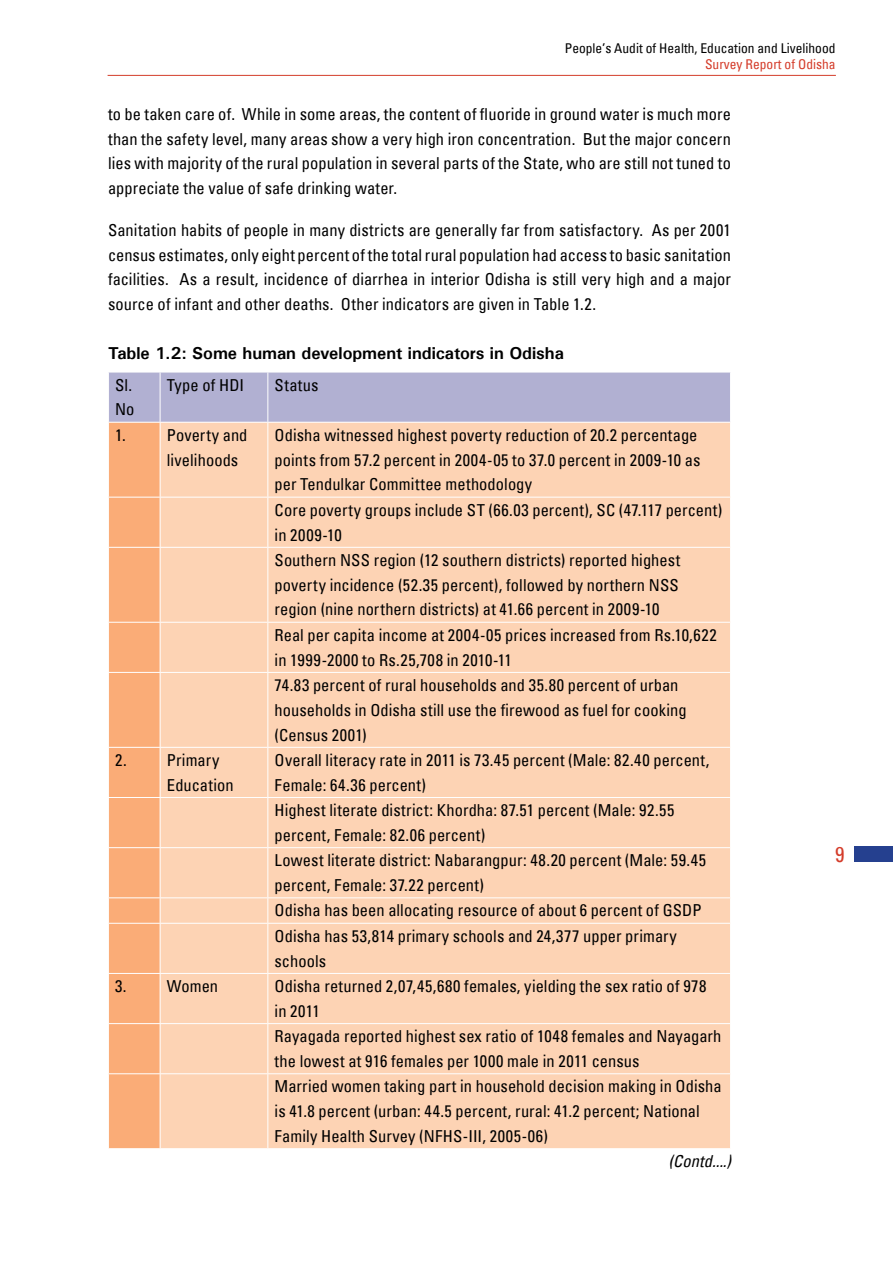
<style>
.page{position:relative;width:893px;height:1263px;background:#fff}
.page>*{position:absolute;margin:0;border:0;box-sizing:border-box;transform-origin:0 0}
.t1{font:condensed 21px "Univers";color:#d43c2a}
.t2{font:700 17.25px "Univers";letter-spacing:-.005em;color:#000}
.t3{font:condensed 16.5px/24.9px "Univers";letter-spacing:.005em;color:#000}
.t4{font:italic condensed 16.5px "Univers";letter-spacing:.005em;color:#000}
.t5{font:condensed 13.5px "Univers";color:#000}
.t6{font:condensed 13.5px "Univers";color:#d43c2a}
</style>
<div class="page">
<hr style="left:108px;top:75px;width:728px;height:1px;background:#d43c2a">
<div style="left:854px;top:846px;width:39px;height:16px;background:#25408f"></div>
<svg style="left:108px;top:372px;width:623px;height:776px;background:#f7ceb2"></svg>
<hr style="left:108px;top:923px;width:52px;height:1px;background:#fff">
<hr style="left:108px;top:924px;width:1px;height:49px;background:#fff">
<hr style="left:160px;top:923px;width:108px;height:1px;background:#fff">
<hr style="left:160px;top:924px;width:1px;height:49px;background:#fff">
<hr style="left:268px;top:923px;width:463px;height:1px;background:#fff">
<hr style="left:267px;top:924px;width:1px;height:49px;background:#fff">
<hr style="left:730px;top:924px;width:1px;height:49px;background:#fff">
<hr style="left:108px;top:973px;width:52px;height:1px;background:#fff">
<hr style="left:108px;top:974px;width:1px;height:49px;background:#fff">
<hr style="left:160px;top:973px;width:108px;height:1px;background:#fff">
<hr style="left:160px;top:974px;width:1px;height:49px;background:#fff">
<hr style="left:268px;top:973px;width:463px;height:1px;background:#fff">
<hr style="left:267px;top:974px;width:1px;height:49px;background:#fff">
<hr style="left:730px;top:974px;width:1px;height:49px;background:#fff">
<hr style="left:108px;top:1023px;width:52px;height:1px;background:#fff">
<hr style="left:108px;top:1024px;width:1px;height:49px;background:#fff">
<hr style="left:160px;top:1023px;width:108px;height:1px;background:#fff">
<hr style="left:160px;top:1024px;width:1px;height:49px;background:#fff">
<hr style="left:268px;top:1023px;width:463px;height:1px;background:#fff">
<hr style="left:267px;top:1024px;width:1px;height:49px;background:#fff">
<hr style="left:730px;top:1024px;width:1px;height:49px;background:#fff">
<hr style="left:108px;top:1073px;width:52px;height:1px;background:#fff">
<hr style="left:108px;top:1074px;width:1px;height:74px;background:#fff">
<hr style="left:160px;top:1073px;width:108px;height:1px;background:#fff">
<hr style="left:160px;top:1074px;width:1px;height:74px;background:#fff">
<hr style="left:268px;top:1073px;width:463px;height:1px;background:#fff">
<hr style="left:267px;top:1074px;width:1px;height:74px;background:#fff">
<hr style="left:730px;top:1074px;width:1px;height:74px;background:#fff">
<p class="t5" style="left:565px;top:40px;width:272px">People’s Audit of Health, Education and Livelihood</p>
<p class="t6" style="left:705px;top:56px;width:132px">Survey Report of Odisha</p>
<p class="t3" style="left:108px;top:101px;width:624px;text-align:justify">to be taken care of. While in some areas, the content of fluoride in ground water is much more than the safety level, many areas show a very high iron concentration. But the major concern lies with majority of the rural population in several parts of the State, who are still not tuned to appreciate the value of safe drinking water.</p>
<p class="t3" style="left:108px;top:217px;width:624px;text-align:justify">Sanitation habits of people in many districts are generally far from satisfactory. As per 2001 census estimates, only eight percent of the total rural population had access to basic sanitation facilities. As a result, incidence of diarrhea in interior Odisha is still very high and a major source of infant and other deaths. Other indicators are given in Table 1.2.</p>
<p class="t2" style="left:108px;top:342px;width:457px">Table 1.2: Some human development indicators in Odisha</p>
<p class="t3" style="left:115px;top:372px;width:21px">Sl.<br>No</p>
<p class="t3" style="left:167px;top:372px;width:79px">Type of HDI</p>
<p class="t3" style="left:275px;top:372px;width:45px">Status</p>
<p class="t3" style="left:115px;top:422px;width:12px">1.</p>
<p class="t3" style="left:167px;top:422px;width:82px">Poverty and livelihoods</p>
<p class="t3" style="left:275px;top:422px;width:449px">Odisha witnessed highest poverty reduction of 20.2 percentage points from 57.2 percent in 2004-05 to 37.0 percent in 2009-10 as per Tendulkar Committee methodology<br>Core poverty groups include ST (66.03 percent), SC (47.117 percent) in 2009-10<br>Southern NSS region (12 southern districts) reported highest poverty incidence (52.35 percent), followed by northern NSS region (nine northern districts) at 41.66 percent in 2009-10<br>Real per capita income at 2004-05 prices increased from Rs.10,622 in 1999-2000 to Rs.25,708 in 2010-11<br>74.83 percent of rural households and 35.80 percent of urban households in Odisha still use the firewood as fuel for cooking (Census 2001)</p>
<p class="t3" style="left:115px;top:747px;width:13px">2.</p>
<p class="t3" style="left:167px;top:747px;width:68px">Primary<br>Education</p>
<p class="t3" style="left:275px;top:747px;width:436px">Overall literacy rate in 2011 is 73.45 percent (Male: 82.40 percent, Female: 64.36 percent)<br>Highest literate district: Khordha: 87.51 percent (Male: 92.55 percent, Female: 82.06 percent)<br>Lowest literate district: Nabarangpur: 48.20 percent (Male: 59.45 percent, Female: 37.22 percent)<br>Odisha has been allocating resource of about 6 percent of GSDP Odisha has 53,814 primary schools and 24,377 upper primary schools</p>
<p class="t3" style="left:115px;top:973px;width:13px">3.</p>
<p class="t3" style="left:167px;top:973px;width:53px">Women</p>
<p class="t3" style="left:275px;top:973px;width:449px">Odisha returned 2,07,45,680 females, yielding the sex ratio of 978 in 2011<br>Rayagada reported highest sex ratio of 1048 females and Nayagarh the lowest at 916 females per 1000 male in 2011 census<br>Married women taking part in household decision making in Odisha is 41.8 percent (urban: 44.5 percent, rural: 41.2 percent; National Family Health Survey (NFHS-III, 2005-06)</p>
<p class="t4" style="left:669px;top:1150px;width:64px">(Contd....)</p>
<p class="t1" style="left:835px;top:840px;width:11px">9</p>
</div>
